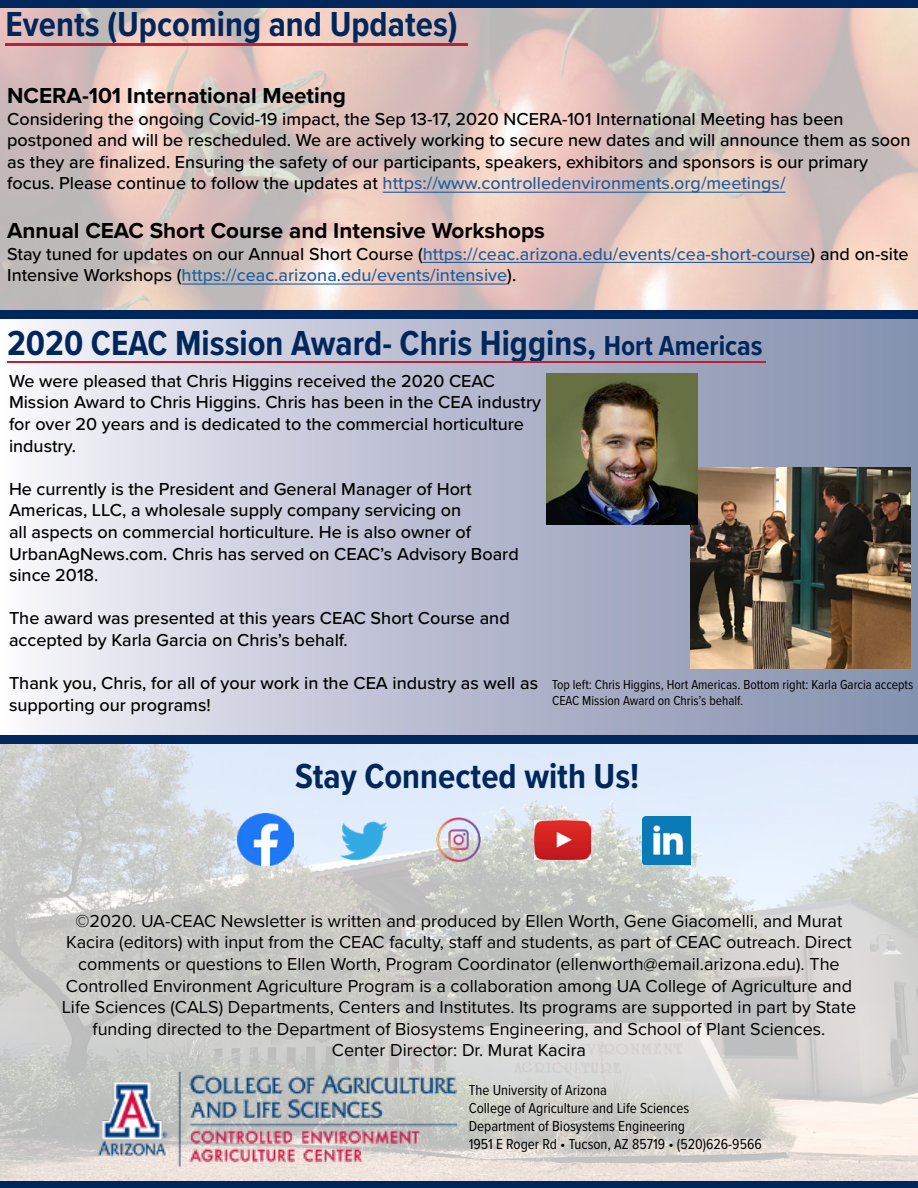
<style>
.page{position:relative;width:918px;height:1188px;background:#fff}
.page>*{position:absolute;margin:0;border:0;box-sizing:border-box;transform-origin:0 0}
.t1{font:700 36px "Proxima Nova Cond";color:#00275b}
.t2{font:700 22.5px "Proxima Nova";color:#000}
.t3{font:500 18px/21.6px "Proxima Nova";color:#000}
.t4{font:18px/21.6px "Proxima Nova";color:#000;text-align:center}
.t5{font:500 18px/21.6px "Proxima Nova";color:#215e9e}
.t6{font:15px/18px "Proxima Nova Cond";color:#000}
.t7{font:13.5px/16.2px "Proxima Nova Cond";color:#000}
.s1{color:#215e9e}
.s2{color:#000}
.s3{font-size:28.5px}
</style>
<div class="page">
<img style="left:0;top:7px;width:918px;height:303px">
<img style="left:0;top:744px;width:918px;height:437px">
<div style="left:0;top:318px;width:918px;height:422px;background:linear-gradient(to right,#f3f1f7,#808bab)"></div>
<img style="left:534px;top:820px;width:56px;height:40px">
<img style="left:237px;top:814px;width:56px;height:52px">
<img style="left:437px;top:809px;width:44px;height:57px">
<img style="left:339px;top:810px;width:48px;height:57px">
<img style="left:642px;top:817px;width:48px;height:47px">
<img style="left:690px;top:468px;width:221px;height:201px">
<img style="left:546px;top:373px;width:151px;height:151px">
<div style="left:0;top:1181px;width:918px;height:7px;background:#00275b"></div>
<div style="left:0;top:736px;width:918px;height:8px;background:#00275b"></div>
<div style="left:0;top:310px;width:918px;height:8px;background:#00275b"></div>
<hr style="left:7px;top:362px;width:758px;height:1px;background:#bd2036">
<hr style="left:383px;top:192px;width:403px;height:1px;background:#215e9e">
<hr style="left:423px;top:262px;width:388px;height:1px;background:#215e9e">
<hr style="left:182px;top:283px;width:325px;height:2px;background:#215e9e">
<hr style="left:5px;top:43px;width:463px;height:3px;background:#bd2036">
<div style="left:0;top:0;width:918px;height:7px;background:#00275b"></div>
<img style="left:98px;top:1073px;width:359px;height:94px">
<h1 class="t1" style="left:5px;top:-3px;width:454px">Events (Upcoming and Updates)</h1>
<p class="t2" style="left:7px;top:79px;width:340px">NCERA-101 International Meeting</p>
<p class="t3" style="left:7px;top:107px;width:905px">Considering the ongoing Covid-19 impact, the Sep 13-17, 2020 NCERA-101 International Meeting has been postponed and will be rescheduled. We are actively working to secure new dates and will announce them as soon as they are finalized. Ensuring the safety of our participants, speakers, exhibitors and sponsors is our primary focus. Please continue to follow the updates at <span class="s1">https://www.controlledenvironments.org/meetings/</span></p>
<p class="t2" style="left:7px;top:214px;width:539px">Annual CEAC Short Course and Intensive Workshops</p>
<p class="t5" style="left:7px;top:242px;width:903px"><span class="s2">Stay tuned for updates on our Annual Short Course (</span>https://ceac.arizona.edu/events/cea-short-course<span class="s2">) and on-site<br>Intensive Workshops (</span>https://ceac.arizona.edu/events/intensive<span class="s2">).</span></p>
<h1 class="t1" style="left:7px;top:316px;width:757px">2020 CEAC Mission Award- Chris Higgins, <span class="s3">Hort Americas</span></h1>
<p class="t3" style="left:9px;top:369px;width:534px">We were pleased that Chris Higgins received the 2020 CEAC Mission Award to Chris Higgins. Chris has been in the CEA industry for over 20 years and is dedicated to the commercial horticulture industry.</p>
<p class="t3" style="left:9px;top:477px;width:511px">He currently is the President and General Manager of Hort Americas, LLC, a wholesale supply company servicing on<br>all aspects on commercial horticulture. He is also owner of UrbanAgNews.com. Chris has served on CEAC’s Advisory Board since 2018.</p>
<p class="t3" style="left:9px;top:607px;width:502px">The award was presented at this years CEAC Short Course and accepted by Karla Garcia on Chris’s behalf.</p>
<p class="t3" style="left:9px;top:672px;width:531px">Thank you, Chris, for all of your work in the CEA industry as well as supporting our programs!</p>
<p class="t7" style="left:552px;top:676px;width:363px">Top left: Chris Higgins, Hort Americas. Bottom right: Karla Garcia accepts<br>CEAC Mission Award on Chris’s behalf.</p>
<h1 class="t1" style="left:295px;top:749px;width:346px">Stay Connected with Us!</h1>
<p class="t4" style="left:62px;top:909px;width:796px">©2020. UA-CEAC Newsletter is written and produced by Ellen Worth, Gene Giacomelli, and Murat Kacira (editors) with input from the CEAC faculty, staff and students, as part of CEAC outreach. Direct comments or questions to Ellen Worth, Program Coordinator (ellenworth@email.arizona.edu). The Controlled Environment Agriculture Program is a collaboration among UA College of Agriculture and Life Sciences (CALS) Departments, Centers and Institutes. Its programs are supported in part by State funding directed to the Department of Biosystems Engineering, and School of Plant Sciences.<br>Center Director: Dr. Murat Kacira</p>
<p class="t6" style="left:469px;top:1081px;width:295px">The University of Arizona<br>College of Agriculture and Life Sciences<br>Department of Biosystems Engineering<br>1951 E Roger Rd • Tucson, AZ 85719 • (520)626-9566</p>
</div>
